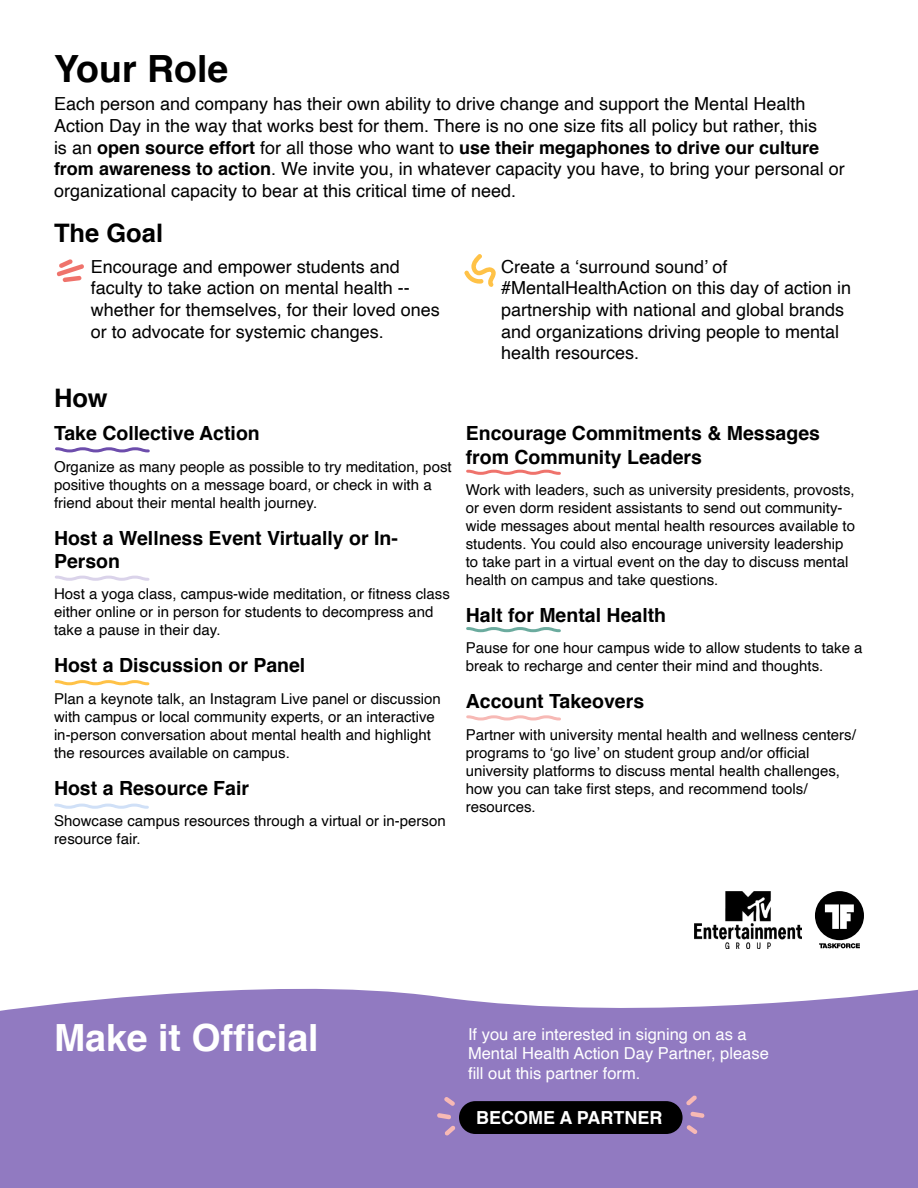
<style>
.page{position:relative;width:918px;height:1188px;background:#fff}
.page>*{position:absolute;margin:0;border:0;box-sizing:border-box;transform-origin:0 0}
.t1{font:700 37.5px "Helvetica";color:#fff}
.t2{font:700 37.5px "Helvetica";color:#000}
.t3{font:700 25.5px "Helvetica";color:#000}
.t4{font:700 19.5px/23.4px "Helvetica";color:#000}
.t5{font:18px/21.6px "Helvetica";color:#000}
.t6{font:700 18px "Helvetica";color:#fff}
.t7{font:16.5px/19.8px "Helvetica";color:#fff}
.t8{font:15px/18px "Helvetica";color:#000}
.s1{font-weight:700}
</style>
<div class="page">
<div style="left:0;top:989px;width:918px;height:199px;background:#917ac1"></div>
<div style="left:459px;top:1101px;width:224px;height:33px;background:#000;border-radius:16px"></div>
<svg style="left:686px;top:1096px;width:11px;height:10px"></svg>
<svg style="left:690px;top:1112px;width:14px;height:6px"></svg>
<svg style="left:687px;top:1125px;width:10px;height:9px"></svg>
<svg style="left:445px;top:1126px;width:10px;height:10px"></svg>
<svg style="left:437px;top:1113px;width:14px;height:6px"></svg>
<svg style="left:444px;top:1097px;width:11px;height:9px"></svg>
<svg style="left:815px;top:891px;width:49px;height:57px"></svg>
<img style="left:694px;top:891px;width:107px;height:57px">
<svg style="left:464px;top:254px;width:32px;height:33px"></svg>
<svg style="left:57px;top:259px;width:27px;height:23px"></svg>
<svg style="left:55px;top:575px;width:95px;height:6px"></svg>
<svg style="left:466px;top:715px;width:95px;height:6px"></svg>
<svg style="left:55px;top:447px;width:95px;height:6px"></svg>
<svg style="left:466px;top:469px;width:95px;height:6px"></svg>
<svg style="left:466px;top:627px;width:95px;height:6px"></svg>
<svg style="left:55px;top:680px;width:95px;height:5px"></svg>
<svg style="left:54px;top:803px;width:95px;height:6px"></svg>
<h1 class="t2" style="left:54px;top:39px;width:176px">Your Role</h1>
<p class="t5" style="left:54px;top:94px;width:792px">Each person and company has their own ability to drive change and support the Mental Health Action Day in the way that works best for them. There is no one size fits all policy but rather, this<br>is an <span class="s1">open source effort</span> for all those who want to <span class="s1">use their megaphones to drive our culture from awareness to action</span>. We invite you, in whatever capacity you have, to bring your personal or organizational capacity to bear at this critical time of need.</p>
<h2 class="t3" style="left:54px;top:212px;width:111px">The Goal</h2>
<p class="t5" style="left:91px;top:256px;width:351px">Encourage and empower students and faculty to take action on mental health -- whether for themselves, for their loved ones or to advocate for systemic changes.</p>
<p class="t5" style="left:501px;top:256px;width:352px">Create a ‘surround sound’ of #MentalHealthAction on this day of action in partnership with national and global brands and organizations driving people to mental health resources.</p>
<h2 class="t3" style="left:54px;top:377px;width:55px">How</h2>
<h3 class="t4" style="left:54px;top:422px;width:207px">Take Collective Action</h3>
<p class="t8" style="left:54px;top:458px;width:399px">Organize as many people as possible to try meditation, post positive thoughts on a message board, or check in with a friend about their mental health journey.</p>
<h3 class="t4" style="left:54px;top:526px;width:345px">Host a Wellness Event Virtually or In-<br>Person</h3>
<p class="t8" style="left:54px;top:586px;width:397px">Host a yoga class, campus-wide meditation, or fitness class either online or in person for students to decompress and take a pause in their day.</p>
<h3 class="t4" style="left:54px;top:654px;width:253px">Host a Discussion or Panel</h3>
<p class="t8" style="left:54px;top:690px;width:388px">Plan a keynote talk, an Instagram Live panel or discussion with campus or local community experts, or an interactive in-person conversation about mental health and highlight the resources available on campus.</p>
<h3 class="t4" style="left:54px;top:776px;width:197px">Host a Resource Fair</h3>
<p class="t8" style="left:54px;top:812px;width:393px">Showcase campus resources through a virtual or in-person resource fair.</p>
<h3 class="t4" style="left:466px;top:422px;width:356px">Encourage Commitments &amp; Messages from Community Leaders</h3>
<p class="t8" style="left:466px;top:481px;width:391px">Work with leaders, such as university presidents, provosts, or even dorm resident assistants to send out community&shy;wide messages about mental health resources available to students. You could also encourage university leadership to take part in a virtual event on the day to discuss mental health on campus and take questions.</p>
<h3 class="t4" style="left:466px;top:604px;width:202px">Halt for Mental Health</h3>
<p class="t8" style="left:466px;top:640px;width:398px">Pause for one hour campus wide to allow students to take a break to recharge and center their mind and thoughts.</p>
<h3 class="t4" style="left:466px;top:690px;width:180px">Account Takeovers</h3>
<p class="t8" style="left:466px;top:726px;width:392px">Partner with university mental health and wellness centers/ programs to ‘go live’ on student group and/or official university platforms to discuss mental health challenges, how you can take first steps, and recommend tools/ resources.</p>
<h1 class="t1" style="left:54px;top:1007px;width:266px">Make it Official</h1>
<p class="t7" style="left:468px;top:1024px;width:302px">If you are interested in signing on as a<br>Mental Health Action Day Partner, please fill out this partner form.</p>
<p class="t6" style="left:476px;top:1103px;width:188px">BECOME A PARTNER</p>
</div>
